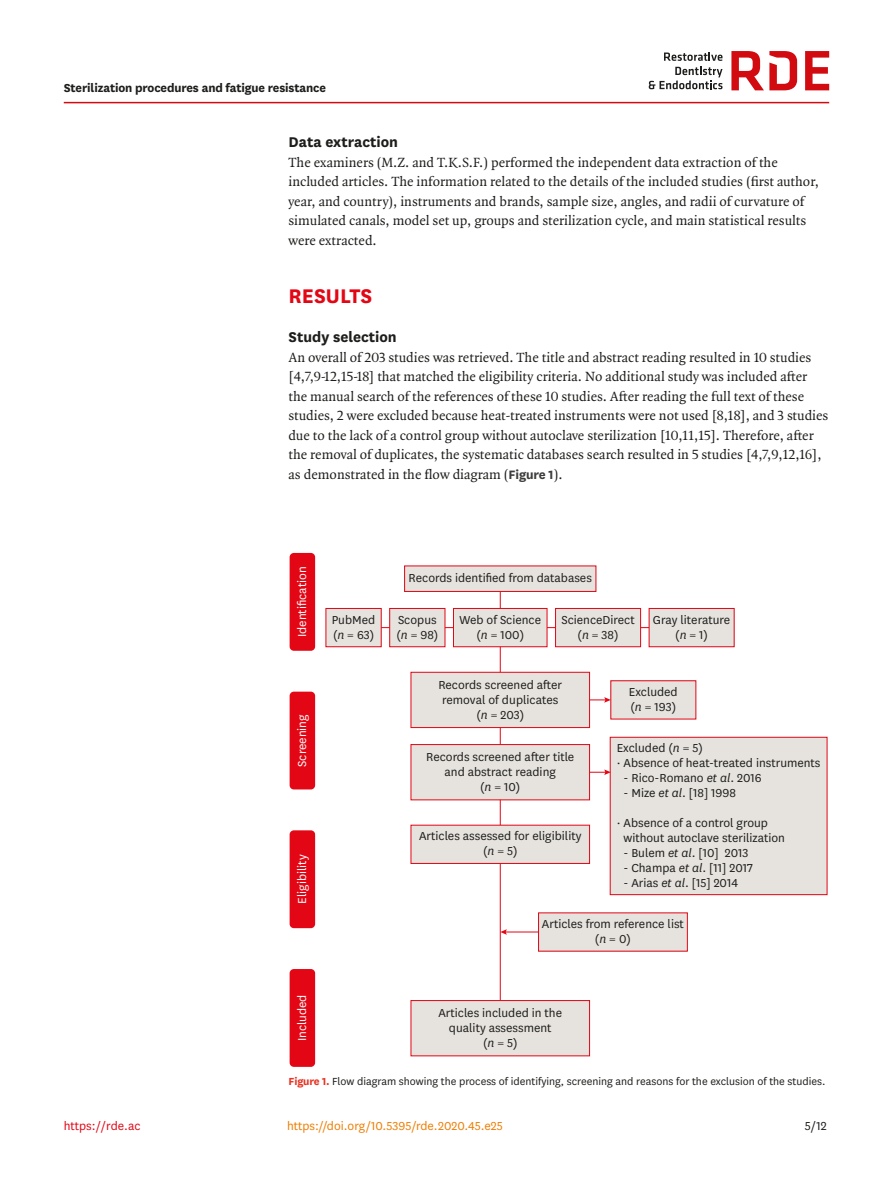
<style>
.page{position:relative;width:893px;height:1191px;background:#fff}
.page>*{position:absolute;margin:0;border:0;box-sizing:border-box;transform-origin:0 0}
.body_title1{font:700 23.1px "National";color:#e30614}
.body_title2{font:700 16.5px "National";color:#1d1d1b}
.body_title2_stacked{font:700 16.5px "National";color:#1d1d1b}
.body_p_first{font:14.25px/19.5px "Quadraat OT";color:#1d1d1b}
.t1{font:13.5px/15px "National";color:#1d1d1b;text-align:center}
.alt-title-type{font:700 13.5px "National";letter-spacing:-.01em;color:#1d1d1b}
.t2{font:13.5px "National";color:#fff}
.doi_running_footer{font:13.5px "National";color:#ef7d00}
.t3{font:13.5px "National";color:#e30614}
.fig_caption{font:12px "National";color:#1d1d1b}
.s1{font-family:"National";font-weight:700;color:#3d3d3c}
.s2{font-style:italic}
.s3{font-weight:700;color:#e63424}
</style>
<div class="page">
<hr style="left:64px;top:102px;width:765px;height:1px;background:#d20b11">
<svg style="left:649px;top:52px;width:73px;height:37px"></svg>
<svg style="left:805px;top:51px;width:24px;height:39px"></svg>
<svg style="left:731px;top:51px;width:66px;height:39px"></svg>
<div style="left:405px;top:566px;width:191px;height:25px;background:#e6e3de"></div>
<div style="left:404px;top:565px;width:192px;height:27px;border:1px solid #e30614"></div>
<div style="left:411px;top:672px;width:179px;height:55px;background:#e6e3de"></div>
<div style="left:411px;top:672px;width:179px;height:56px;border:1px solid #e30614"></div>
<div style="left:411px;top:744px;width:179px;height:56px;background:#e6e3de"></div>
<div style="left:411px;top:744px;width:179px;height:56px;border:1px solid #e30614"></div>
<div style="left:290px;top:553px;width:25px;height:98px;background:#e30614;border-radius:4px"></div>
<div style="left:290px;top:691px;width:25px;height:98px;background:#e30614;border-radius:4px"></div>
<div style="left:290px;top:830px;width:25px;height:98px;background:#e30614;border-radius:4px"></div>
<div style="left:290px;top:969px;width:25px;height:97px;background:#e30614;border-radius:4px"></div>
<div style="left:611px;top:681px;width:85px;height:38px;background:#e6e3de"></div>
<div style="left:411px;top:825px;width:179px;height:38px;background:#e6e3de"></div>
<div style="left:411px;top:824px;width:179px;height:40px;border:1px solid #e30614"></div>
<div style="left:610px;top:737px;width:217px;height:157px;background:#e6e3de"></div>
<div style="left:610px;top:737px;width:217px;height:158px;border:1px solid #e30614"></div>
<div style="left:538px;top:913px;width:149px;height:38px;background:#e6e3de"></div>
<div style="left:411px;top:1000px;width:179px;height:55px;background:#e6e3de"></div>
<div style="left:411px;top:1000px;width:179px;height:56px;border:1px solid #e30614"></div>
<svg style="left:500px;top:647px;width:1px;height:25px"></svg>
<div style="left:326px;top:608px;width:55px;height:39px;background:#e6e3de"></div>
<div style="left:326px;top:608px;width:56px;height:39px;border:1px solid #e30614"></div>
<div style="left:390px;top:608px;width:55px;height:39px;background:#e6e3de"></div>
<div style="left:389px;top:608px;width:56px;height:39px;border:1px solid #e30614"></div>
<div style="left:453px;top:608px;width:94px;height:39px;background:#e6e3de"></div>
<div style="left:453px;top:608px;width:94px;height:39px;border:1px solid #e30614"></div>
<div style="left:556px;top:608px;width:85px;height:39px;background:#e6e3de"></div>
<div style="left:555px;top:608px;width:86px;height:39px;border:1px solid #e30614"></div>
<div style="left:649px;top:608px;width:85px;height:39px;background:#e6e3de"></div>
<div style="left:649px;top:608px;width:85px;height:39px;border:1px solid #e30614"></div>
<svg style="left:500px;top:591px;width:1px;height:17px"></svg>
<svg style="left:500px;top:727px;width:1px;height:17px"></svg>
<svg style="left:500px;top:799px;width:1px;height:26px"></svg>
<hr style="left:505px;top:931px;width:33px;height:1px;background:#e30614">
<svg style="left:501px;top:929px;width:6px;height:5px"></svg>
<svg style="left:590px;top:697px;width:21px;height:5px"></svg>
<svg style="left:590px;top:769px;width:21px;height:6px"></svg>
<hr style="left:500px;top:863px;width:1px;height:137px;background:#e30614">
<p class="alt-title-type" style="left:64px;top:78px;width:264px">Sterilization procedures and fatigue resistance</p>
<p class="body_title2" style="left:289px;top:130px;width:111px">Data extraction</p>
<p class="body_p_first" style="left:289px;top:152px;width:532px">The examiners (M.Z. and T.K.S.F.) performed the independent data extraction of the included articles. The information related to the details of the included studies (first author, year, and country), instruments and brands, sample size, angles, and radii of curvature of simulated canals, model set up, groups and sterilization cycle, and main statistical results were extracted.</p>
<p class="body_title1" style="left:289px;top:280px;width:85px">RESULTS</p>
<p class="body_title2_stacked" style="left:289px;top:325px;width:110px">Study selection</p>
<p class="body_p_first" style="left:289px;top:347px;width:541px">An overall of 203 studies was retrieved. The title and abstract reading resulted in 10 studies [4,7,9-12,15-18] that matched the eligibility criteria. No additional study was included after the manual search of the references of these 10 studies. After reading the full text of these studies, 2 were excluded because heat-treated instruments were not used [8,18], and 3 studies due to the lack of a control group without autoclave sterilization [10,11,15]. Therefore, after the removal of duplicates, the systematic databases search resulted in 5 studies [4,7,9,12,16], as demonstrated in the flow diagram (<span class="s1">Figure 1</span>).</p>
<p class="t2" style="left:293px;top:637px;width:72px;rotate:-90deg">Identification</p>
<p class="t2" style="left:293px;top:767px;width:54px;rotate:-90deg">Screening</p>
<p class="t2" style="left:293px;top:904px;width:51px;rotate:-90deg">Eligibility</p>
<p class="t2" style="left:293px;top:1041px;width:48px;rotate:-90deg">Included</p>
<p class="t1" style="left:409px;top:570px;width:185px">Records identified from databases</p>
<p class="t1" style="left:332px;top:611px;width:45px;text-align:left">PubMed (<span class="s2">n</span> = 63)</p>
<p class="t1" style="left:396px;top:611px;width:43px;text-align:left">Scopus (<span class="s2">n</span> = 98)</p>
<p class="t1" style="left:459px;top:611px;width:83px">Web of Science (<span class="s2">n</span> = 100)</p>
<p class="t1" style="left:561px;top:611px;width:75px">ScienceDirect (<span class="s2">n</span> = 38)</p>
<p class="t1" style="left:653px;top:611px;width:79px">Gray literature (<span class="s2">n</span> = 1)</p>
<p class="t1" style="left:438px;top:676px;width:125px">Records screened after removal of duplicates (<span class="s2">n</span> = 203)</p>
<p class="t1" style="left:426px;top:748px;width:150px">Records screened after title and abstract reading<br>(<span class="s2">n</span> = 10)</p>
<p class="t1" style="left:629px;top:684px;width:50px;text-align:left">Excluded (<span class="s2">n</span> = 193)</p>
<p class="t1" style="left:617px;top:740px;width:205px;text-align:left">Excluded (<span class="s2">n</span> = 5)<br>· Absence of heat-treated instruments</p>
<p class="t1" style="left:623px;top:770px;width:140px">- Rico-Romano <span class="s2">et al</span>. 2016</p>
<p class="t1" style="left:623px;top:785px;width:114px">- Mize <span class="s2">et al</span>. [18] 1998</p>
<p class="t1" style="left:623px;top:815px;width:163px;text-align:left;text-indent:-7px">· Absence of a control group without autoclave sterilization</p>
<p class="t1" style="left:623px;top:845px;width:126px">- Bulem <span class="s2">et al</span>. [10] 2013</p>
<p class="t1" style="left:623px;top:860px;width:131px">- Champa <span class="s2">et al</span>. [11] 2017</p>
<p class="t1" style="left:623px;top:875px;width:116px">- Arias <span class="s2">et al</span>. [15] 2014</p>
<p class="t1" style="left:542px;top:916px;width:144px">Articles from reference list (<span class="s2">n</span> = 0)</p>
<p class="t1" style="left:419px;top:828px;width:164px">Articles assessed for eligibility (<span class="s2">n</span> = 5)</p>
<p class="t1" style="left:438px;top:1004px;width:125px">Articles included in the quality assessment<br>(<span class="s2">n</span> = 5)</p>
<p class="fig_caption" style="left:289px;top:1073px;width:538px"><span class="s3">Figure 1.</span> Flow diagram showing the process of identifying, screening and reasons for the exclusion of the studies.</p>
<p class="t3" style="left:64px;top:1116px;width:78px">https://rde.ac</p>
<p class="doi_running_footer" style="left:287px;top:1116px;width:217px">https://doi.org/10.5395/rde.2020.45.e25</p>
<p class="t1" style="left:805px;top:1117px;width:23px">5/12</p>
</div>
